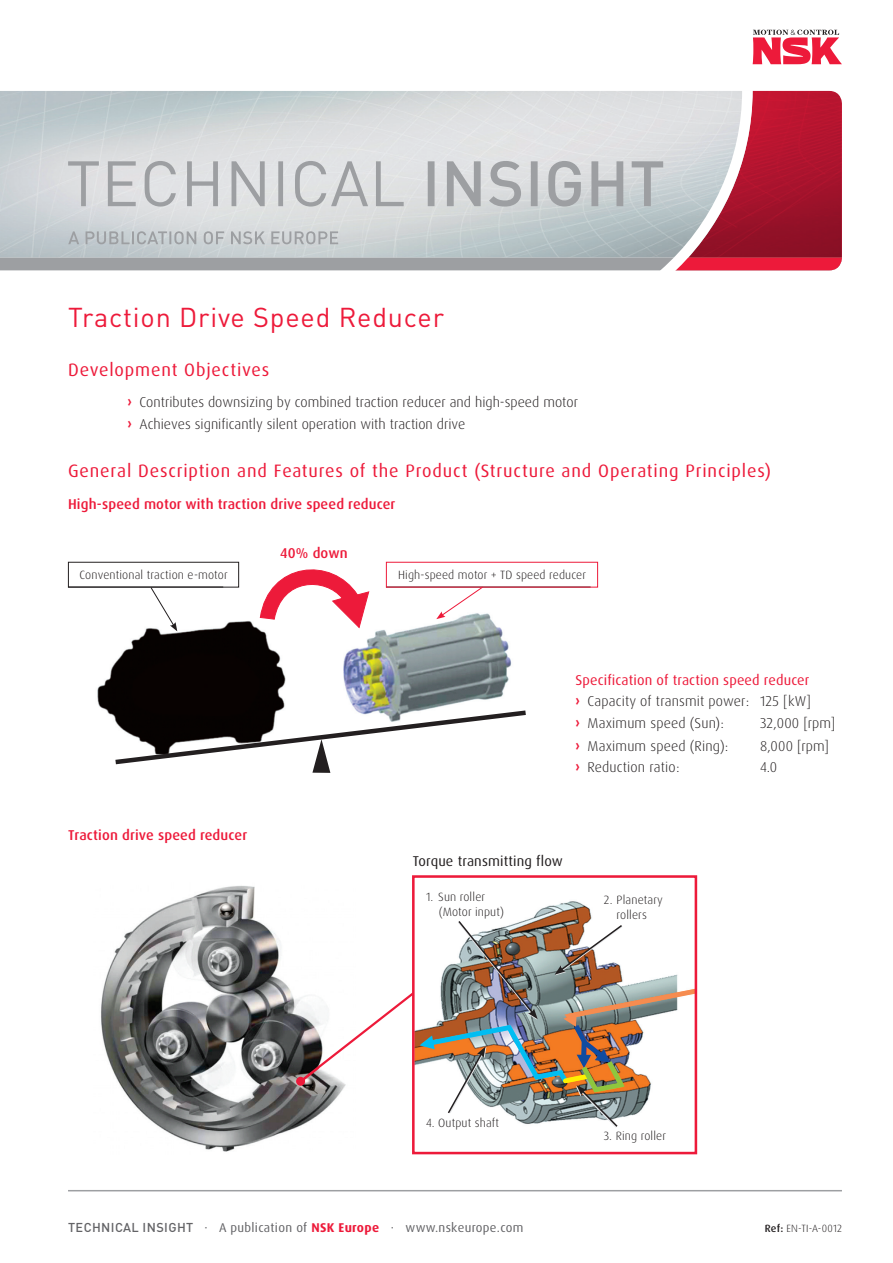
<style>
.page{position:relative;width:893px;height:1263px;background:#fff}
.page>*{position:absolute;margin:0;border:0;box-sizing:border-box;transform-origin:0 0}
.t1{font:27px "DIN Pro";letter-spacing:.03em;color:#ed1a3a}
.t2{font:18px "Dax Pro";letter-spacing:.045em;color:#ed1a3a}
.DAX_s_9_5_5mm__light{font:300 14.25px "Dax Pro";color:#231f20}
.DAX_s_9_5_5mm__light-2{font:500 14.25px "Dax Pro";letter-spacing:.01em;color:#ed1a3a}
.DAX_s_9_5_5mm__light-3{font:14.25px "Dax Pro";letter-spacing:.01em;color:#ed1a3a}
.DAX_s_9_5_5mm__light-4{font:14.25px "Dax Pro";letter-spacing:.01em;color:#231f20}
.t3{font:12.75px "Dax Pro";letter-spacing:.025em;color:#636366}
.DAX_s_9_5_5mm__light-5{font:300 12px/15px "Dax Pro";letter-spacing:.01em;color:#231f20}
.t4{font:300 10.5px "Dax Pro";letter-spacing:.02em;color:#231f20}
.s1{font-weight:700;color:#ed1a3a}
.s2{font-family:"DIN Pro";font-weight:500}
.s3{font-weight:500}
</style>
<div class="page">
<svg style="left:753px;top:30px;width:89px;height:34px"></svg>
<hr style="left:68px;top:1190px;width:774px;height:1px;background:#9d9fa2">
<svg style="left:0;top:90px;width:842px;height:181px;background:#c7b7bc"></svg>
<img style="left:97px;top:562px;width:415px;height:153px">
<hr style="left:68px;top:587px;width:155px;height:1px;background:#231f20">
<hr style="left:386px;top:587px;width:205px;height:1px;background:#231f20">
<svg style="left:151px;top:587px;width:26px;height:44px"></svg>
<svg style="left:436px;top:587px;width:47px;height:32px"></svg>
<img style="left:101px;top:885px;width:196px;height:267px">
<img style="left:529px;top:901px;width:63px;height:18px">
<div style="left:412px;top:875px;width:285px;height:279px;border:3px solid #ed1a3a"></div>
<svg style="left:297px;top:919px;width:401px;height:210px"></svg>
<svg style="left:260px;top:562px;width:109px;height:66px"></svg>
<svg style="left:111px;top:708px;width:415px;height:65px"></svg>
<div style="left:68px;top:562px;width:171px;height:25px;border:1px solid #231f20"></div>
<div style="left:386px;top:562px;width:212px;height:25px;border:1px solid #ed1a3a"></div>
<p class="t1" style="left:68px;top:299px;width:378px">Traction Drive Speed Reducer</p>
<p class="t2" style="left:68px;top:359px;width:203px">Development Objectives</p>
<p class="DAX_s_9_5_5mm__light" style="left:128px;top:393px;width:452px"><span class="s1">›</span> Contributes downsizing by combined traction reducer and high-speed motor</p>
<p class="DAX_s_9_5_5mm__light" style="left:128px;top:415px;width:339px"><span class="s1">›</span> Achieves significantly silent operation with traction drive</p>
<p class="t2" style="left:68px;top:459px;width:704px">General Description and Features of the Product (Structure and Operating Principles)</p>
<p class="DAX_s_9_5_5mm__light-2" style="left:68px;top:495px;width:329px">High-speed motor with traction drive speed reducer</p>
<p class="DAX_s_9_5_5mm__light-2" style="left:280px;top:544px;width:69px">40% down</p>
<p class="DAX_s_9_5_5mm__light-5" style="left:80px;top:567px;width:150px">Conventional traction e-motor</p>
<p class="DAX_s_9_5_5mm__light-5" style="left:398px;top:568px;width:189px">High-speed motor + TD speed reducer</p>
<p class="DAX_s_9_5_5mm__light-2" style="left:68px;top:826px;width:180px">Traction drive speed reducer</p>
<p class="DAX_s_9_5_5mm__light-3" style="left:576px;top:671px;width:235px">Specification of traction speed reducer</p>
<p class="DAX_s_9_5_5mm__light" style="left:576px;top:692px;width:237px"><span class="s1">›</span> Capacity of transmit power: 125 [kW]</p>
<p class="DAX_s_9_5_5mm__light" style="left:576px;top:714px;width:150px"><span class="s1">›</span> Maximum speed (Sun):</p>
<p class="DAX_s_9_5_5mm__light" style="left:760px;top:714px;width:77px">32,000 [rpm]</p>
<p class="DAX_s_9_5_5mm__light" style="left:576px;top:737px;width:154px"><span class="s1">›</span> Maximum speed (Ring):</p>
<p class="DAX_s_9_5_5mm__light" style="left:760px;top:737px;width:70px">8,000 [rpm]</p>
<p class="DAX_s_9_5_5mm__light" style="left:576px;top:758px;width:105px"><span class="s1">›</span> Reduction ratio:</p>
<p class="DAX_s_9_5_5mm__light" style="left:760px;top:758px;width:19px">4.0</p>
<p class="DAX_s_9_5_5mm__light-4" style="left:413px;top:852px;width:152px">Torque transmitting flow</p>
<p class="DAX_s_9_5_5mm__light-5" style="left:439px;top:889px;width:66px;text-indent:-13px">1. Sun roller (Motor input)</p>
<p class="DAX_s_9_5_5mm__light-5" style="left:604px;top:893px;width:61px;text-align:center">2. Planetary rollers</p>
<p class="DAX_s_9_5_5mm__light-5" style="left:426px;top:1115px;width:75px">4. Output shaft</p>
<p class="DAX_s_9_5_5mm__light-5" style="left:604px;top:1128px;width:64px">3. Ring roller</p>
<p class="t3" style="left:68px;top:1219px;width:457px"><span class="s2">TECHNICAL INSIGHT</span> · A publication of <span class="s1">NSK Europe</span> · www.nskeurope.com</p>
<p class="t4" style="left:765px;top:1221px;width:79px"><span class="s3">Ref:</span> EN-TI-A-0012</p>
</div>
